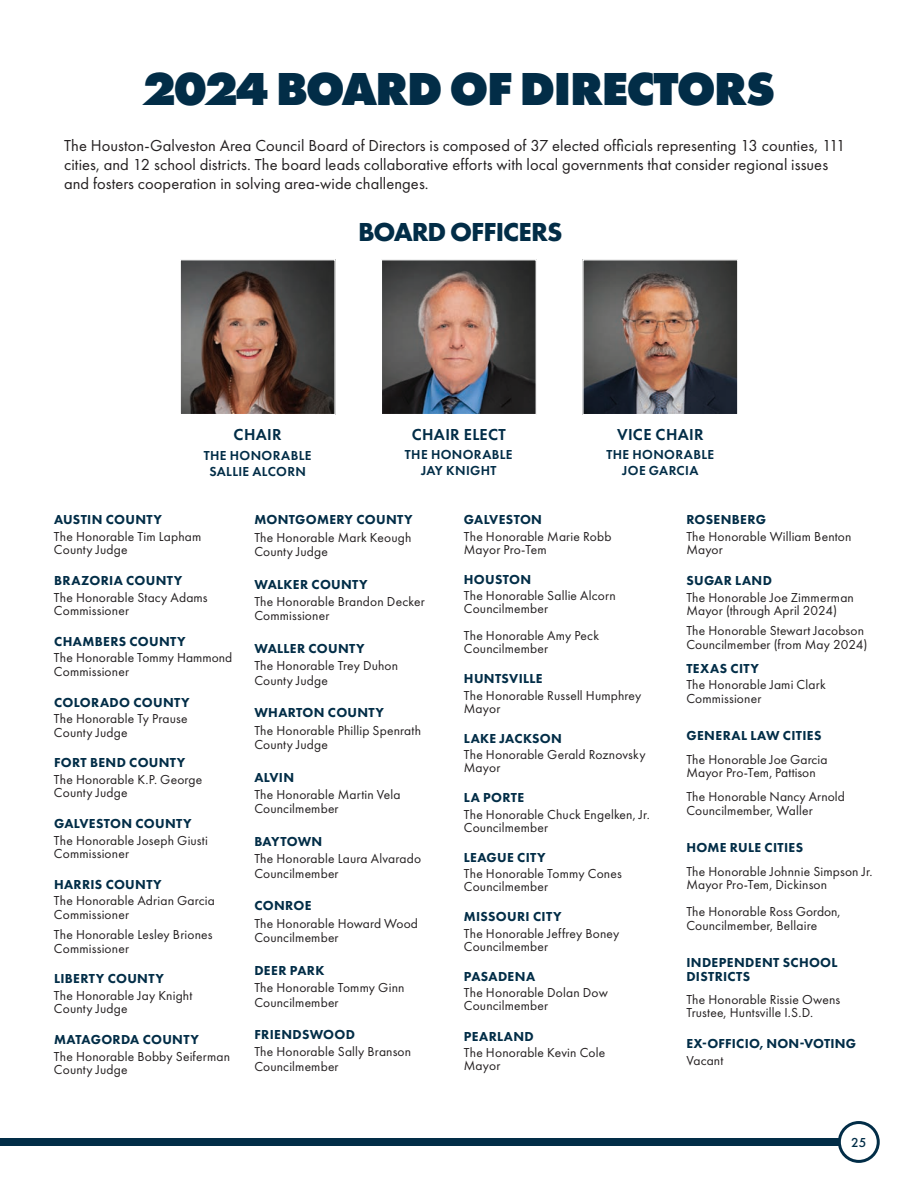
<style>
.page{position:relative;width:918px;height:1188px;background:#fff}
.page>*{position:absolute;margin:0;border:0;box-sizing:border-box;transform-origin:0 0}
.t1{font:800 48px "Futura PT";letter-spacing:-.045em;color:#022d47}
.Heading_1_caps{font:700 27px "Futura PT";letter-spacing:-.035em;color:#022d47}
.t2{font:16.5px/18.9px "Futura PT";letter-spacing:.005em;color:#231f20}
.t3{font:600 16.5px "Futura PT";letter-spacing:.02em;color:#022d47}
.t4{font:13.5px/13.5px "Futura PT";letter-spacing:.01em;color:#231f20}
.Heading_2{font:800 13.5px/13.5px "Futura PT";letter-spacing:.025em;color:#022d47}
.t5{font:600 13.5px/15.6px "Futura PT";letter-spacing:.025em;color:#022d47;text-align:center}
.t6{font:500 13.5px "Futura PT";color:#022d47}
</style>
<div class="page">
<div style="left:0;top:1139px;width:849px;height:7px;background:#022d47"></div>
<div style="left:839px;top:1123px;width:39px;height:38px;background:#fff;border-radius:50%"></div>
<div style="left:838px;top:1121px;width:42px;height:42px;border:3px solid #022d47;border-radius:50%"></div>
<img style="left:584px;top:261px;width:152px;height:152px">
<div style="left:582px;top:259px;width:156px;height:156px;border:1px solid #fff"></div>
<img style="left:383px;top:261px;width:152px;height:152px">
<div style="left:381px;top:259px;width:156px;height:156px;border:1px solid #fff"></div>
<img style="left:182px;top:261px;width:152px;height:152px">
<div style="left:180px;top:259px;width:156px;height:156px;border:1px solid #fff"></div>
<p class="t1" style="left:142px;top:59px;width:635px">2024 BOARD OF DIRECTORS</p>
<p class="t2" style="left:64px;top:136px;width:783px">The Houston-Galveston Area Council Board of Directors is composed of 37 elected officials representing 13 counties, 111 cities, and 12 school districts. The board leads collaborative efforts with local governments that consider regional issues and fosters cooperation in solving area-wide challenges.</p>
<p class="Heading_1_caps" style="left:358px;top:215px;width:206px">BOARD OFFICERS</p>
<p class="t3" style="left:234px;top:425px;width:50px">CHAIR</p>
<p class="t5" style="left:204px;top:447px;width:109px;line-height:16.2px">THE HONORABLE<br>SALLIE ALCORN</p>
<p class="Heading_2" style="left:254px;top:513px;width:160px">MONTGOMERY COUNTY</p>
<p class="t4" style="left:254px;top:530px;width:159px">The Honorable Mark Keough</p>
<p class="t4" style="left:254px;top:545px;width:75px">County Judge</p>
<p class="Heading_2" style="left:254px;top:577px;width:115px">WALKER COUNTY</p>
<p class="t4" style="left:254px;top:595px;width:172px">The Honorable Brandon Decker</p>
<p class="t4" style="left:254px;top:609px;width:77px">Commissioner</p>
<p class="Heading_2" style="left:254px;top:642px;width:112px">WALLER COUNTY</p>
<p class="t4" style="left:254px;top:659px;width:145px">The Honorable Trey Duhon</p>
<p class="t4" style="left:254px;top:673px;width:75px">County Judge</p>
<p class="Heading_2" style="left:254px;top:706px;width:131px">WHARTON COUNTY</p>
<p class="t4" style="left:254px;top:723px;width:168px">The Honorable Phillip Spenrath</p>
<p class="t4" style="left:254px;top:738px;width:75px">County Judge</p>
<p class="Heading_2" style="left:254px;top:770px;width:41px">ALVIN</p>
<p class="t4" style="left:254px;top:788px;width:148px">The Honorable Martin Vela</p>
<p class="t4" style="left:254px;top:802px;width:86px">Councilmember</p>
<p class="Heading_2" style="left:254px;top:835px;width:69px">BAYTOWN</p>
<p class="t4" style="left:254px;top:852px;width:168px">The Honorable Laura Alvarado</p>
<p class="t4" style="left:254px;top:867px;width:86px">Councilmember</p>
<p class="Heading_2" style="left:254px;top:899px;width:59px">CONROE</p>
<p class="t4" style="left:254px;top:916px;width:165px;line-height:14.4px">The Honorable Howard Wood<br>Councilmember</p>
<p class="Heading_2" style="left:254px;top:963px;width:72px">DEER PARK</p>
<p class="t4" style="left:254px;top:981px;width:152px">The Honorable Tommy Ginn</p>
<p class="t4" style="left:254px;top:995px;width:86px">Councilmember</p>
<p class="Heading_2" style="left:254px;top:1028px;width:102px">FRIENDSWOOD</p>
<p class="t4" style="left:254px;top:1045px;width:158px">The Honorable Sally Branson</p>
<p class="t4" style="left:254px;top:1060px;width:86px">Councilmember</p>
<p class="t3" style="left:412px;top:425px;width:96px">CHAIR ELECT</p>
<p class="t5" style="left:405px;top:447px;width:109px">THE HONORABLE<br>JAY KNIGHT</p>
<p class="t3" style="left:617px;top:425px;width:88px">VICE CHAIR</p>
<p class="t5" style="left:607px;top:447px;width:109px">THE HONORABLE<br>JOE GARCIA</p>
<p class="Heading_2" style="left:54px;top:513px;width:109px">AUSTIN COUNTY</p>
<p class="t4" style="left:54px;top:529px;width:149px">The Honorable Tim Lapham</p>
<p class="t4" style="left:54px;top:543px;width:75px">County Judge</p>
<p class="Heading_2" style="left:54px;top:574px;width:130px">BRAZORIA COUNTY</p>
<p class="t4" style="left:54px;top:590px;width:155px">The Honorable Stacy Adams</p>
<p class="t4" style="left:54px;top:604px;width:77px">Commissioner</p>
<p class="Heading_2" style="left:54px;top:634px;width:133px">CHAMBERS COUNTY</p>
<p class="t4" style="left:54px;top:651px;width:180px">The Honorable Tommy Hammond<br>Commissioner</p>
<p class="Heading_2" style="left:54px;top:695px;width:137px">COLORADO COUNTY</p>
<p class="t4" style="left:54px;top:712px;width:135px">The Honorable Ty Prause</p>
<p class="t4" style="left:54px;top:725px;width:75px">County Judge</p>
<p class="Heading_2" style="left:54px;top:756px;width:133px">FORT BEND COUNTY</p>
<p class="t4" style="left:54px;top:772px;width:150px">The Honorable K.P. George</p>
<p class="t4" style="left:54px;top:786px;width:75px">County Judge</p>
<p class="Heading_2" style="left:54px;top:817px;width:139px">GALVESTON COUNTY</p>
<p class="t4" style="left:54px;top:833px;width:155px">The Honorable Joseph Giusti<br>Commissioner</p>
<p class="Heading_2" style="left:54px;top:877px;width:109px">HARRIS COUNTY</p>
<p class="t4" style="left:54px;top:894px;width:163px">The Honorable Adrian Garcia<br>Commissioner</p>
<p class="t4" style="left:54px;top:928px;width:160px">The Honorable Lesley Briones<br>Commissioner</p>
<p class="Heading_2" style="left:54px;top:972px;width:111px">LIBERTY COUNTY</p>
<p class="t4" style="left:54px;top:988px;width:140px">The Honorable Jay Knight</p>
<p class="t4" style="left:54px;top:1002px;width:75px">County Judge</p>
<p class="Heading_2" style="left:54px;top:1033px;width:146px">MATAGORDA COUNTY</p>
<p class="t4" style="left:54px;top:1049px;width:178px">The Honorable Bobby Seiferman</p>
<p class="t4" style="left:54px;top:1063px;width:75px">County Judge</p>
<p class="Heading_2" style="left:464px;top:513px;width:80px">GALVESTON</p>
<p class="t4" style="left:464px;top:529px;width:149px">The Honorable Marie Robb</p>
<p class="t4" style="left:464px;top:542px;width:84px">Mayor Pro-Tem</p>
<p class="Heading_2" style="left:464px;top:572px;width:69px">HOUSTON</p>
<p class="t4" style="left:464px;top:589px;width:153px">The Honorable Sallie Alcorn</p>
<p class="t4" style="left:464px;top:602px;width:86px">Councilmember</p>
<p class="t4" style="left:464px;top:629px;width:137px">The Honorable Amy Peck</p>
<p class="t4" style="left:464px;top:642px;width:86px">Councilmember</p>
<p class="Heading_2" style="left:464px;top:672px;width:80px">HUNTSVILLE</p>
<p class="t4" style="left:464px;top:688px;width:179px">The Honorable Russell Humphrey</p>
<p class="t4" style="left:464px;top:701px;width:38px">Mayor</p>
<p class="Heading_2" style="left:464px;top:731px;width:100px">LAKE JACKSON</p>
<p class="t4" style="left:464px;top:748px;width:183px">The Honorable Gerald Roznovsky<br>Mayor</p>
<p class="Heading_2" style="left:464px;top:791px;width:62px">LA PORTE</p>
<p class="t4" style="left:464px;top:807px;width:188px">The Honorable Chuck Engelken, Jr.</p>
<p class="t4" style="left:464px;top:820px;width:86px">Councilmember</p>
<p class="Heading_2" style="left:464px;top:850px;width:83px">LEAGUE CITY</p>
<p class="t4" style="left:464px;top:867px;width:159px">The Honorable Tommy Cones<br>Councilmember</p>
<p class="Heading_2" style="left:464px;top:910px;width:99px">MISSOURI CITY</p>
<p class="t4" style="left:464px;top:926px;width:157px">The Honorable Jeffrey Boney</p>
<p class="t4" style="left:464px;top:940px;width:86px">Councilmember</p>
<p class="Heading_2" style="left:464px;top:970px;width:73px">PASADENA</p>
<p class="t4" style="left:464px;top:986px;width:146px">The Honorable Dolan Dow</p>
<p class="t4" style="left:464px;top:999px;width:86px">Councilmember</p>
<p class="Heading_2" style="left:464px;top:1029px;width:71px">PEARLAND</p>
<p class="t4" style="left:464px;top:1045px;width:143px">The Honorable Kevin Cole</p>
<p class="t4" style="left:464px;top:1059px;width:38px">Mayor</p>
<p class="Heading_2" style="left:686px;top:513px;width:81px">ROSENBERG</p>
<p class="t4" style="left:686px;top:529px;width:167px">The Honorable William Benton<br>Mayor</p>
<p class="Heading_2" style="left:686px;top:574px;width:87px">SUGAR LAND</p>
<p class="t4" style="left:686px;top:590px;width:169px">The Honorable Joe Zimmerman</p>
<p class="t4" style="left:686px;top:604px;width:152px">Mayor (through April 2024)</p>
<p class="t4" style="left:686px;top:624px;width:179px">The Honorable Stewart Jacobson</p>
<p class="t4" style="left:686px;top:637px;width:183px">Councilmember (from May 2024)</p>
<p class="Heading_2" style="left:686px;top:661px;width:74px">TEXAS CITY</p>
<p class="t4" style="left:686px;top:678px;width:141px">The Honorable Jami Clark</p>
<p class="t4" style="left:686px;top:691px;width:77px">Commissioner</p>
<p class="Heading_2" style="left:686px;top:729px;width:137px">GENERAL LAW CITIES</p>
<p class="t4" style="left:686px;top:752px;width:143px">The Honorable Joe Garcia<br>Mayor Pro-Tem, Pattison</p>
<p class="t4" style="left:686px;top:790px;width:160px">The Honorable Nancy Arnold<br>Councilmember, Waller</p>
<p class="Heading_2" style="left:686px;top:841px;width:118px">HOME RULE CITIES</p>
<p class="t4" style="left:686px;top:864px;width:188px">The Honorable Johnnie Simpson Jr.</p>
<p class="t4" style="left:686px;top:878px;width:142px">Mayor Pro-Tem, Dickinson</p>
<p class="t4" style="left:686px;top:905px;width:156px">The Honorable Ross Gordon,<br>Councilmember, Bellaire</p>
<p class="Heading_2" style="left:686px;top:956px;width:153px">INDEPENDENT SCHOOL<br>DISTRICTS</p>
<p class="t4" style="left:686px;top:993px;width:155px">The Honorable Rissie Owens</p>
<p class="t4" style="left:686px;top:1006px;width:128px">Trustee, Huntsville I.S.D.</p>
<p class="Heading_2" style="left:686px;top:1037px;width:171px">EX-OFFICIO, NON-VOTING</p>
<p class="t4" style="left:686px;top:1053px;width:39px">Vacant</p>
<p class="t6" style="left:851px;top:1134px;width:17px">25</p>
</div>
